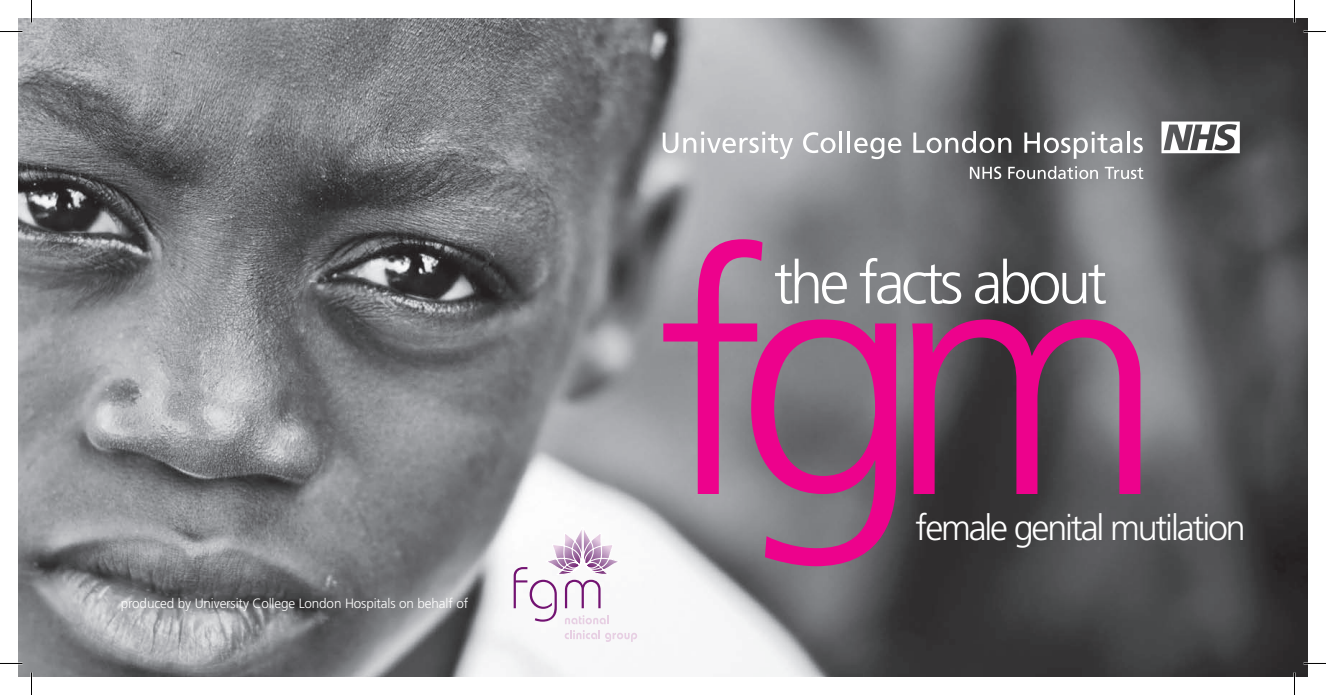
<style>
.page{position:relative;width:1326px;height:695px;background:#fff}
.page>*{position:absolute;margin:0;border:0;box-sizing:border-box;transform-origin:0 0}
.t1{font:300 334.05px "Frutiger";color:#ed028c}
.t2{font:300 59.4px "Frutiger";letter-spacing:-.06em;color:#fff}
.t3{font:300 35.85px "Frutiger";letter-spacing:-.06em;color:#fff}
.t4{font:300 13.5px "Frutiger";letter-spacing:-.01em;color:#fff}
</style>
<div class="page">
<img style="left:19px;top:19px;width:1288px;height:657px">
<svg style="left:970px;top:166px;width:31px;height:13px"></svg>
<svg style="left:1008px;top:166px;width:90px;height:13px"></svg>
<svg style="left:1105px;top:167px;width:38px;height:12px"></svg>
<svg style="left:663px;top:132px;width:130px;height:27px"></svg>
<svg style="left:803px;top:132px;width:32px;height:21px"></svg>
<hr style="left:839px;top:131px;width:3px;height:22px;background:#fff">
<hr style="left:847px;top:131px;width:3px;height:22px;background:#fff">
<svg style="left:854px;top:138px;width:47px;height:21px"></svg>
<svg style="left:913px;top:131px;width:98px;height:22px"></svg>
<svg style="left:1024px;top:132px;width:98px;height:27px"></svg>
<hr style="left:1127px;top:131px;width:3px;height:22px;background:#fff">
<svg style="left:1133px;top:138px;width:10px;height:15px"></svg>
<svg style="left:1161px;top:121px;width:79px;height:32px"></svg>
<svg style="left:565px;top:630px;width:72px;height:11px"></svg>
<svg style="left:514px;top:525px;width:106px;height:99px"></svg>
<hr style="left:0;top:662px;width:22px;height:2px;background:#fff">
<hr style="left:1303px;top:662px;width:23px;height:2px;background:#fff">
<hr style="left:1293px;top:0;width:2px;height:23px;background:#fff">
<hr style="left:1293px;top:672px;width:2px;height:22px;background:#fff">
<svg style="left:0;top:31px;width:22px;height:1px"></svg>
<svg style="left:1303px;top:31px;width:23px;height:1px"></svg>
<svg style="left:0;top:663px;width:22px;height:1px"></svg>
<svg style="left:1303px;top:663px;width:23px;height:1px"></svg>
<svg style="left:31px;top:0;width:1px;height:23px"></svg>
<svg style="left:31px;top:672px;width:1px;height:22px"></svg>
<svg style="left:1294px;top:0;width:1px;height:23px"></svg>
<svg style="left:1294px;top:672px;width:1px;height:22px"></svg>
<p class="t4" style="left:121px;top:595px;width:349px">produced by University College London Hospitals on behalf of</p>
<h1 class="t1" style="left:657px;top:189px;width:510px">fgm</h1>
<h2 class="t2" style="left:774px;top:249px;width:335px">the facts about</h2>
<h3 class="t3" style="left:915px;top:507px;width:332px">female genital mutilation</h3>
</div>
